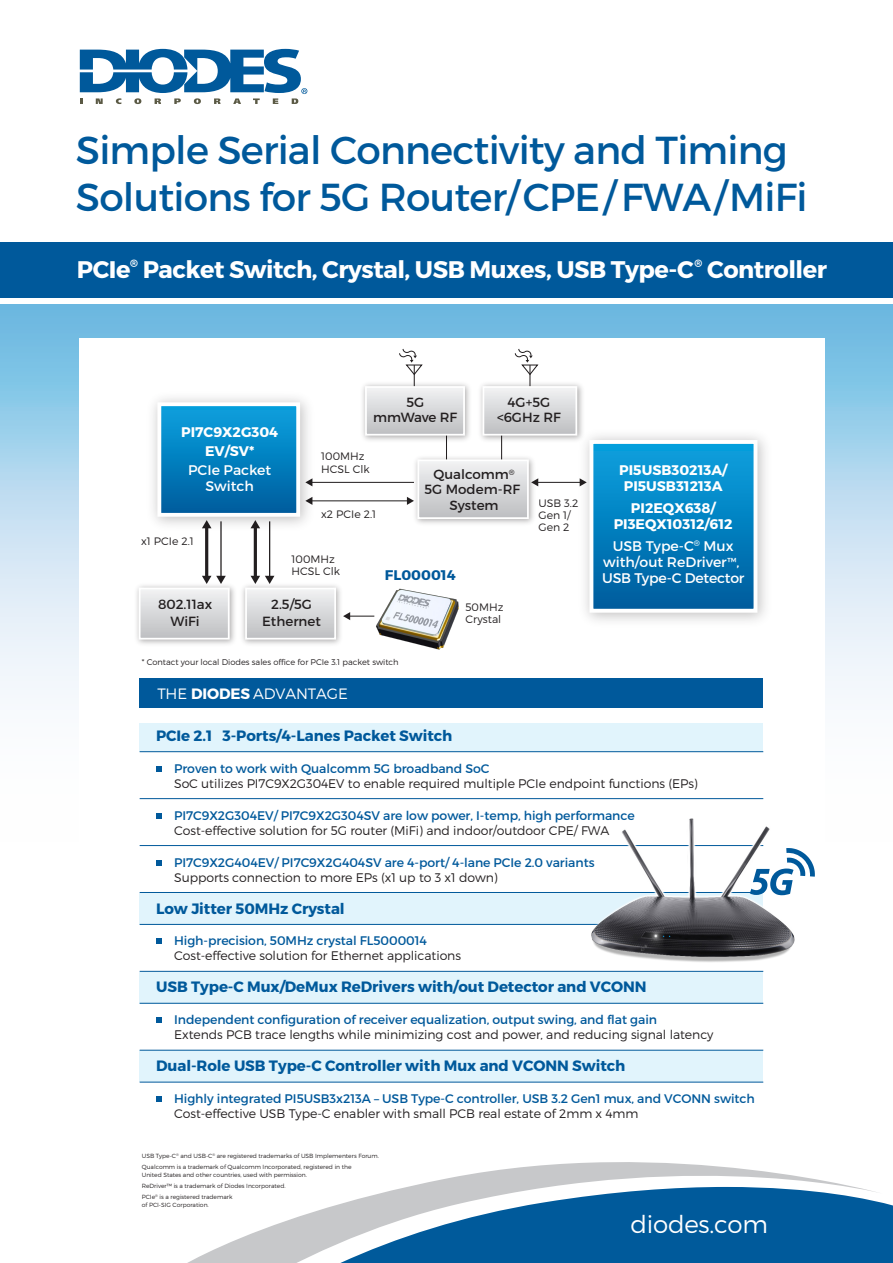
<style>
.page{position:relative;width:893px;height:1263px;background:#fff}
.page>*{position:absolute;margin:0;border:0;box-sizing:border-box;transform-origin:0 0}
.t1{font:39px/46.5px "Montserrat";letter-spacing:-.02em;color:#00599b}
.t2{font:300 24.45px "Montserrat";letter-spacing:-.01em;color:#fff}
.t3{font:700 24px "Montserrat";letter-spacing:-.02em;color:#fff}
.Product_benefits_tex{font:700 15px "Montserrat";letter-spacing:-.005em;color:#00599b}
.t4{font:300 15px "Montserrat";letter-spacing:-.005em;color:#fff}
.t5{font:700 13.95px/16.4px "Montserrat";color:#fff;text-align:center}
.t6{font:13.95px/16.4px "Montserrat";color:#fff;text-align:center}
.t7{font:700 13.95px "Montserrat";color:#00599b}
.t8{font:13.35px/15.1px "Montserrat";color:#231f20;text-align:center}
.Product_benefits_tex-2{font:300 12.45px/15px "Montserrat";letter-spacing:-.005em;color:#231f20}
.Product_benefits_tex-3{font:12.45px/15px "Montserrat";letter-spacing:-.005em;color:#00599b}
.t9{font:300 10.8px/12px "Montserrat";color:#231f20}
.t10{font:700 10.8px "Montserrat";color:#fff}
.t11{font:300 8.25px "Montserrat";letter-spacing:-.005em;color:#231f20}
.t12{font:300 6px/7.9px "Montserrat";letter-spacing:-.005em;color:#231f20}
.s1{font-weight:400}
.s2{font-weight:700}
.s3{font-weight:400;color:#00599b}
.s4{font-weight:300;color:#231f20}
</style>
<div class="page">
<svg style="left:0;top:304px;width:893px;height:391px;background:#a1d0eb"></svg>
<div style="left:79px;top:338px;width:746px;height:925px;background:#fff"></div>
<div style="left:0;top:242px;width:893px;height:55px;background:#00599b"></div>
<svg style="left:80px;top:49px;width:227px;height:55px"></svg>
<div style="left:140px;top:678px;width:623px;height:30px;background:#00599b"></div>
<img style="left:374px;top:588px;width:85px;height:62px">
<svg style="left:514px;top:349px;width:25px;height:30px"></svg>
<img style="left:573px;top:435px;width:193px;height:186px">
<div style="left:591px;top:442px;width:164px;height:169px;background:linear-gradient(to bottom,#0aa3e0,#005b9d)"></div>
<div style="left:589px;top:440px;width:168px;height:173px;border:4px solid #fff"></div>
<hr style="left:537px;top:482px;width:44px;height:1px;background:#231f20">
<svg style="left:580px;top:478px;width:7px;height:8px"></svg>
<hr style="left:501px;top:410px;width:1px;height:53px;background:#231f20">
<hr style="left:446px;top:410px;width:1px;height:53px;background:#231f20">
<hr style="left:311px;top:500px;width:97px;height:1px;background:#231f20">
<svg style="left:407px;top:497px;width:3px;height:8px"></svg>
<hr style="left:205px;top:527px;width:3px;height:50px;background:#231f20">
<hr style="left:220px;top:521px;width:2px;height:56px;background:#231f20">
<svg style="left:202px;top:576px;width:24px;height:4px"></svg>
<hr style="left:254px;top:527px;width:3px;height:50px;background:#231f20">
<hr style="left:269px;top:521px;width:1px;height:56px;background:#231f20">
<svg style="left:251px;top:576px;width:23px;height:4px"></svg>
<hr style="left:311px;top:482px;width:103px;height:1px;background:#231f20">
<svg style="left:346px;top:612px;width:28px;height:8px"></svg>
<img style="left:153px;top:398px;width:167px;height:138px">
<div style="left:159px;top:404px;width:139px;height:111px;background:linear-gradient(to bottom,#0ba3e1,#005b9c)"></div>
<div style="left:157px;top:402px;width:143px;height:115px;border:4px solid #fff"></div>
<img style="left:410px;top:452px;width:129px;height:72px">
<div style="left:418px;top:460px;width:110px;height:58px;background:linear-gradient(to bottom,#f2f3f4,#bebfc2)"></div>
<div style="left:417px;top:459px;width:112px;height:60px;border:2px solid #fff"></div>
<img style="left:362px;top:379px;width:225px;height:66px">
<div style="left:483px;top:387px;width:93px;height:48px;background:linear-gradient(to bottom,#f1f2f3,#bebfc1)"></div>
<div style="left:482px;top:386px;width:95px;height:50px;border:2px solid #fff"></div>
<div style="left:366px;top:387px;width:98px;height:48px;background:linear-gradient(to bottom,#f1f2f3,#bebfc1)"></div>
<div style="left:365px;top:386px;width:100px;height:50px;border:2px solid #fff"></div>
<img style="left:242px;top:580px;width:104px;height:64px">
<svg style="left:248px;top:590px;width:85px;height:46px;background:#d7d8da"></svg>
<div style="left:245px;top:587px;width:91px;height:52px;border:2px solid #fff"></div>
<img style="left:136px;top:580px;width:99px;height:64px">
<svg style="left:142px;top:590px;width:85px;height:46px;background:#d7d8da"></svg>
<div style="left:139px;top:587px;width:91px;height:52px;border:2px solid #fff"></div>
<svg style="left:399px;top:348px;width:25px;height:44px"></svg>
<svg style="left:187px;top:1162px;width:695px;height:101px"></svg>
<div style="left:140px;top:723px;width:623px;height:28px;background:#e1f4fc"></div>
<div style="left:140px;top:892px;width:623px;height:32px;background:#e1f4fc"></div>
<div style="left:140px;top:972px;width:623px;height:32px;background:#e1f4fc"></div>
<div style="left:140px;top:1050px;width:623px;height:32px;background:#e1f4fc"></div>
<hr style="left:140px;top:751px;width:623px;height:1px;background:#00599b">
<hr style="left:140px;top:798px;width:623px;height:1px;background:#00599b">
<hr style="left:140px;top:845px;width:623px;height:1px;background:#00599b">
<hr style="left:140px;top:892px;width:623px;height:1px;background:#00599b">
<hr style="left:140px;top:924px;width:623px;height:1px;background:#00599b">
<hr style="left:140px;top:971px;width:623px;height:1px;background:#00599b">
<hr style="left:140px;top:1003px;width:623px;height:1px;background:#00599b">
<hr style="left:140px;top:1050px;width:623px;height:1px;background:#00599b">
<hr style="left:140px;top:1082px;width:623px;height:1px;background:#00599b">
<svg style="left:156px;top:766px;width:5px;height:5px"></svg>
<svg style="left:156px;top:813px;width:5px;height:5px"></svg>
<svg style="left:156px;top:860px;width:5px;height:5px"></svg>
<svg style="left:156px;top:939px;width:5px;height:5px"></svg>
<svg style="left:156px;top:1018px;width:5px;height:5px"></svg>
<svg style="left:156px;top:1096px;width:5px;height:6px"></svg>
<img style="left:568px;top:818px;width:247px;height:154px">
<p class="t1" style="left:76px;top:127px;width:733px">Simple Serial Connectivity and Timing<br>Solutions for 5G Router/CPE/FWA/MiFi</p>
<p class="t3" style="left:77px;top:255px;width:55px">PCIe</p>
<p class="t10" style="left:130px;top:257px;width:9px">®</p>
<p class="t3" style="left:143px;top:255px;width:552px">Packet Switch, Crystal, USB Muxes, USB Type-C</p>
<p class="t10" style="left:695px;top:257px;width:9px">®</p>
<p class="t3" style="left:707px;top:255px;width:121px">Controller</p>
<p class="t5" style="left:181px;top:423px;width:98px;line-height:18.9px">PI7C9X2G304<br>EV/SV*<br><span class="s1">PCIe Packet</span></p>
<p class="t6" style="left:206px;top:478px;width:50px">Switch</p>
<p class="t9" style="left:141px;top:535px;width:54px">x1 PCIe 2.1</p>
<p class="t8" style="left:373px;top:395px;width:86px">5G mmWave RF</p>
<p class="t8" style="left:497px;top:395px;width:65px">4G+5G &lt;6GHz RF</p>
<p class="t9" style="left:321px;top:450px;width:50px">100MHz<br>HCSL Clk</p>
<p class="t9" style="left:321px;top:508px;width:57px">x2 PCIe 2.1</p>
<p class="t9" style="left:292px;top:553px;width:50px">100MHz<br>HCSL Clk</p>
<p class="t5" style="left:619px;top:462px;width:109px">PI5USB30213A/<br>PI5USB31213A</p>
<p class="t5" style="left:614px;top:500px;width:121px">PI2EQX638/<br>PI3EQX10312/612</p>
<p class="t6" style="left:603px;top:537px;width:138px">USB Type-C<sup>®</sup> Mux with/out ReDriver<sup>™</sup>,</p>
<p class="t8" style="left:424px;top:467px;width:97px">Qualcomm<sup>®<br></sup>5G Modem-RF<br>System</p>
<p class="t9" style="left:538px;top:497px;width:41px">USB 3.2<br>Gen 1/<br>Gen 2</p>
<p class="t7" style="left:385px;top:566px;width:72px">FL000014</p>
<p class="t6" style="left:602px;top:570px;width:144px">USB Type-C Detector</p>
<p class="t8" style="left:158px;top:595px;width:56px;line-height:17.7px">802.11ax<br>WiFi</p>
<p class="t8" style="left:262px;top:595px;width:60px;line-height:17.7px">2.5/5G<br>Ethernet</p>
<p class="t11" style="left:142px;top:657px;width:258px">* Contact your local Diodes sales office for PCIe 3.1 packet switch</p>
<p class="t4" style="left:157px;top:685px;width:192px">THE <span class="s2">DIODES</span> ADVANTAGE</p>
<p class="t9" style="left:465px;top:601px;width:39px">50MHz<br>Crystal</p>
<p class="Product_benefits_tex" style="left:156px;top:726px;width:298px">PCIe 2.1 3-Ports/4-Lanes Packet Switch</p>
<p class="Product_benefits_tex-2" style="left:174px;top:761px;width:525px"><span class="s3">Proven to work with Qualcomm 5G broadband SoC<br></span>SoC utilizes PI7C9X2G304EV to enable required multiple PCIe endpoint functions (EPs)</p>
<p class="Product_benefits_tex-2" style="left:174px;top:807px;width:462px"><span class="s3">PI7C9X2G304EV/ PI7C9X2G304SV are low power, I-temp, high performance<br></span>Cost-effective solution for 5G router (MiFi) and indoor/outdoor CPE/ FWA</p>
<p class="Product_benefits_tex-3" style="left:174px;top:855px;width:422px">PI7C9X2G404EV/ PI7C9X2G404SV are 4-port/ 4-lane PCIe 2.0 variants<br><span class="s4">Supports connection to more EPs (x1 up to 3 x1 down)</span></p>
<p class="Product_benefits_tex" style="left:156px;top:899px;width:190px">Low Jitter 50MHz Crystal</p>
<p class="Product_benefits_tex-2" style="left:174px;top:933px;width:288px"><span class="s3">High-precision, 50MHz crystal FL5000014<br></span>Cost-effective solution for Ethernet applications</p>
<p class="Product_benefits_tex" style="left:156px;top:978px;width:492px">USB Type-C Mux/DeMux ReDrivers with/out Detector and VCONN</p>
<p class="Product_benefits_tex-2" style="left:174px;top:1012px;width:541px"><span class="s3">Independent configuration of receiver equalization, output swing, and flat gain<br></span>Extends PCB trace lengths while minimizing cost and power, and reducing signal latency</p>
<p class="Product_benefits_tex" style="left:156px;top:1057px;width:471px">Dual-Role USB Type-C Controller with Mux and VCONN Switch</p>
<p class="Product_benefits_tex-3" style="left:174px;top:1091px;width:582px">Highly integrated PI5USB3x213A – USB Type-C controller, USB 3.2 Gen1 mux, and VCONN switch<br><span class="s4">Cost-effective USB Type-C enabler with small PCB real estate of 2mm x 4mm</span></p>
<p class="t12" style="left:142px;top:1152px;width:239px">USB Type-C<sup>®</sup> and USB-C<sup>®</sup> are registered trademarks of USB Implementers Forum.</p>
<p class="t12" style="left:142px;top:1163px;width:211px">Qualcomm is a trademark of Qualcomm Incorporated, registered in the<br>United States and other countries, used with permission.</p>
<p class="t12" style="left:142px;top:1181px;width:145px">ReDriver™ is a trademark of Diodes Incorporated.</p>
<p class="t12" style="left:142px;top:1192px;width:92px">PCIe<sup>®</sup> is a registered trademark of PCI-SIG Corporation.</p>
<p class="t2" style="left:630px;top:1209px;width:139px">diodes.com</p>
</div>
